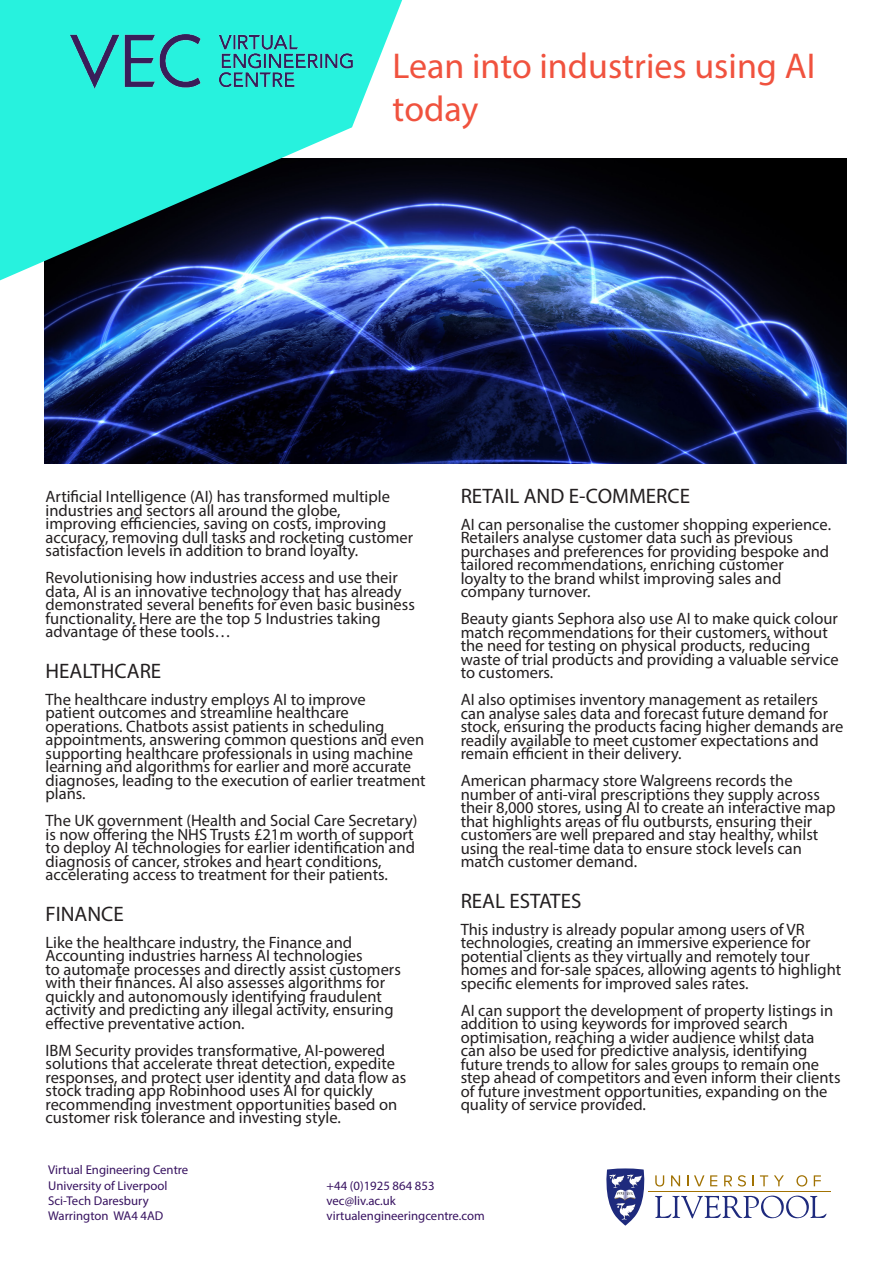
<style>
.page{position:relative;width:893px;height:1263px;background:#fff}
.page>*{position:absolute;margin:0;border:0;box-sizing:border-box;transform-origin:0 0}
.t1{font:36px/43.2px "Myriad Pro";color:#f0523e}
.t2{font:21px "Myriad Pro";color:#231f20}
.t3{font:16.5px/13.5px "Myriad Pro";color:#231f20}
.t4{font:12.75px/15.3px "Myriad Pro";color:#371260}
</style>
<div class="page">
<img style="left:44px;top:158px;width:802px;height:305px">
<svg style="left:0;top:0;width:402px;height:280px;background:#34b5b5"></svg>
<svg style="left:606px;top:1168px;width:39px;height:57px"></svg>
<hr style="left:648px;top:1191px;width:182px;height:1px;background:#a17203">
<svg style="left:710px;top:1175px;width:7px;height:11px"></svg>
<svg style="left:694px;top:1175px;width:10px;height:11px"></svg>
<svg style="left:671px;top:1175px;width:9px;height:11px"></svg>
<svg style="left:655px;top:1175px;width:9px;height:11px"></svg>
<svg style="left:814px;top:1175px;width:7px;height:11px"></svg>
<svg style="left:774px;top:1175px;width:10px;height:11px"></svg>
<svg style="left:760px;top:1175px;width:8px;height:11px"></svg>
<svg style="left:724px;top:1175px;width:8px;height:11px"></svg>
<svg style="left:796px;top:1175px;width:11px;height:11px"></svg>
<svg style="left:738px;top:1175px;width:8px;height:11px"></svg>
<svg style="left:655px;top:1195px;width:171px;height:23px"></svg>
<img style="left:71px;top:35px;width:282px;height:54px">
<p class="t1" style="left:393px;top:44px;width:424px">Lean into industries using AI today</p>
<p class="t3" style="left:45px;top:490px;width:346px">Artificial Intelligence (AI) has transformed multiple industries and sectors all around the globe,</p>
<p class="t3" style="left:45px;top:517px;width:369px">improving efficiencies, saving on costs, improving accuracy, removing dull tasks and rocketing customer satisfaction levels in addition to brand loyalty.</p>
<p class="t3" style="left:45px;top:571px;width:358px">Revolutionising how industries access and use their data, AI is an innovative technology that has already</p>
<p class="t3" style="left:45px;top:598px;width:371px">demonstrated several benefits for even basic business functionality. Here are the top 5 Industries taking</p>
<p class="t3" style="left:45px;top:625px;width:187px">advantage of these tools…</p>
<p class="t2" style="left:45px;top:658px;width:117px">HEALTHCARE</p>
<p class="t3" style="left:45px;top:692px;width:322px">The healthcare industry employs AI to improve</p>
<p class="t3" style="left:45px;top:706px;width:305px">patient outcomes and streamline healthcare</p>
<p class="t3" style="left:45px;top:719px;width:382px">operations. Chatbots assist patients in scheduling appointments, answering common questions and even supporting healthcare professionals in using machine learning and algorithms for earlier and more accurate diagnoses, leading to the execution of earlier treatment plans.</p>
<p class="t3" style="left:45px;top:814px;width:373px">The UK government (Health and Social Care Secretary) is now offering the NHS Trusts £21m worth of support to deploy AI technologies for earlier identification and diagnosis of cancer, strokes and heart conditions,</p>
<p class="t3" style="left:45px;top:868px;width:344px">accelerating access to treatment for their patients.</p>
<p class="t2" style="left:45px;top:901px;width:80px">FINANCE</p>
<p class="t3" style="left:45px;top:935px;width:308px">Like the healthcare industry, the Finance and</p>
<p class="t3" style="left:45px;top:949px;width:319px">Accounting industries harness AI technologies</p>
<p class="t3" style="left:45px;top:962px;width:357px">to automate processes and directly assist customers with their finances. AI also assesses algorithms for quickly and autonomously identifying fraudulent</p>
<p class="t3" style="left:45px;top:1003px;width:350px">activity and predicting any illegal activity, ensuring effective preventative action.</p>
<p class="t3" style="left:45px;top:1043px;width:341px">IBM Security provides transformative, AI-powered</p>
<p class="t3" style="left:45px;top:1057px;width:362px">solutions that accelerate threat detection, expedite responses, and protect user identity and data flow as stock trading app Robinhood uses AI for quickly</p>
<p class="t3" style="left:45px;top:1097px;width:353px">recommending investment opportunities based on customer risk tolerance and investing style.</p>
<p class="t2" style="left:461px;top:483px;width:231px">RETAIL AND E-COMMERCE</p>
<p class="t3" style="left:461px;top:517px;width:372px">AI can personalise the customer shopping experience.<br>Retailers analyse customer data such as previous</p>
<p class="t3" style="left:461px;top:544px;width:370px">purchases and preferences for providing bespoke and tailored recommendations, enriching customer</p>
<p class="t3" style="left:461px;top:571px;width:322px">loyalty to the brand whilst improving sales and</p>
<p class="t3" style="left:461px;top:585px;width:131px">company turnover.</p>
<p class="t3" style="left:461px;top:612px;width:379px">Beauty giants Sephora also use AI to make quick colour match recommendations for their customers, without the need for testing on physical products, reducing waste of trial products and providing a valuable service to customers.</p>
<p class="t3" style="left:461px;top:693px;width:384px">AI also optimises inventory management as retailers can analyse sales data and forecast future demand for stock, ensuring the products facing higher demands are readily available to meet customer expectations and remain efficient in their delivery.</p>
<p class="t3" style="left:461px;top:774px;width:334px">American pharmacy store Walgreens records the</p>
<p class="t3" style="left:461px;top:787px;width:376px">number of anti-viral prescriptions they supply across their 8,000 stores, using AI to create an interactive map that highlights areas of flu outbursts, ensuring their customers are well prepared and stay healthy, whilst</p>
<p class="t3" style="left:461px;top:841px;width:343px">using the real-time data to ensure stock levels can match customer demand.</p>
<p class="t2" style="left:461px;top:888px;width:122px">REAL ESTATES</p>
<p class="t3" style="left:461px;top:922px;width:345px">This industry is already popular among users of VR</p>
<p class="t3" style="left:461px;top:936px;width:382px">technologies, creating an immersive experience for potential clients as they virtually and remotely tour homes and for-sale spaces, allowing agents to highlight specific elements for improved sales rates.</p>
<p class="t3" style="left:461px;top:1003px;width:374px">AI can support the development of property listings in addition to using keywords for improved search</p>
<p class="t3" style="left:461px;top:1030px;width:381px">optimisation, reaching a wider audience whilst data can also be used for predictive analysis, identifying future trends to allow for sales groups to remain one step ahead of competitors and even inform their clients of future investment opportunities, expanding on the quality of service provided.</p>
<p class="t4" style="left:48px;top:1162px;width:142px">Virtual Engineering Centre</p>
<p class="t4" style="left:48px;top:1177px;width:121px">University of Liverpool<br>Sci-Tech Daresbury</p>
<p class="t4" style="left:48px;top:1208px;width:117px">Warrington WA4 4AD</p>
<p class="t4" style="left:327px;top:1177px;width:109px">+44 (0)1925 864 853</p>
<p class="t4" style="left:327px;top:1193px;width:71px">vec@liv.ac.uk</p>
<p class="t4" style="left:327px;top:1208px;width:160px">virtualengineeringcentre.com</p>
</div>
